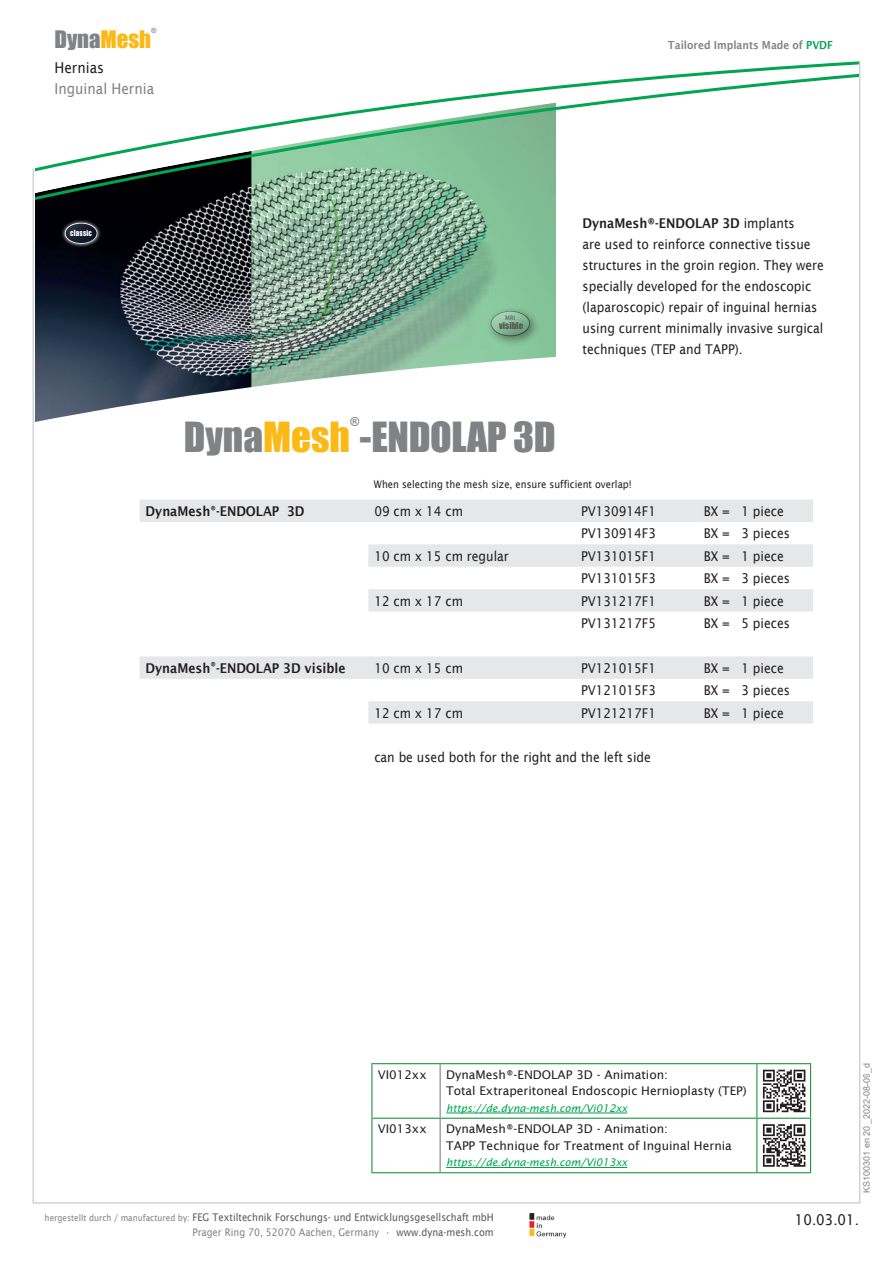
<style>
.page{position:relative;width:893px;height:1263px;background:#fff}
.page>*{position:absolute;margin:0;border:0;box-sizing:border-box;transform-origin:0 0}
.t1{font:38.1px "Impact";color:#808285}
.t2{font:22.2px "Impact";color:#808285}
.t3{font:15px "Lucida Sans";color:#231f20;scale:.9 1}
.t4{font:15px "Lucida Sans";color:#808285;scale:.9 1}
.t5{font:13.5px/21px "Lucida Sans";color:#231f20;scale:.9 1}
.t6{font:600 13.5px "Lucida Sans";color:#231f20;scale:.9 1}
.t7{font:12px/16.5px "Lucida Sans";color:#231f20}
.t8{font:12px "Impact";color:#808285}
.t9{font:600 11.1px "Lucida Sans";color:#808285;scale:.9 1}
.t10{font:10.5px/15px "Lucida Sans";color:#57585a;text-align:right;scale:.9 1}
.t11{font:italic 10.5px "Lucida Sans";color:#00a54f}
.t12{font:10.5px "Lucida Sans";color:#231f20;scale:.9 1}
.t13{font:9px "Arial";color:#808285}
.t14{font:8.7px "Impact";color:#57585a}
.t15{font:7.65px "Impact";letter-spacing:.025em;color:#fff;scale:.9 1}
.t16{font:7.05px "Impact";color:#808285}
.t17{font:6.15px "Lucida Sans";color:#57585a;scale:.9 1}
.s1{color:#fcb814}
.s2{color:#00a54f}
.s3{font-weight:600}
.s4{font-size:9px;color:#808285}
.s5{color:#808285}
</style>
<div class="page">
<img style="left:35px;top:203px;width:521px;height:148px">
<hr style="left:371px;top:1063px;width:69px;height:1px;background:#229445">
<hr style="left:371px;top:1064px;width:1px;height:54px;background:#229445">
<hr style="left:440px;top:1063px;width:317px;height:1px;background:#229445">
<hr style="left:757px;top:1063px;width:54px;height:1px;background:#229445">
<hr style="left:756px;top:1064px;width:1px;height:54px;background:#229445">
<hr style="left:810px;top:1064px;width:1px;height:54px;background:#229445">
<hr style="left:371px;top:1118px;width:69px;height:1px;background:#229445">
<hr style="left:371px;top:1119px;width:1px;height:53px;background:#229445">
<hr style="left:440px;top:1118px;width:317px;height:1px;background:#229445">
<hr style="left:757px;top:1118px;width:54px;height:1px;background:#229445">
<hr style="left:756px;top:1119px;width:1px;height:53px;background:#229445">
<hr style="left:810px;top:1119px;width:1px;height:53px;background:#229445">
<hr style="left:371px;top:1172px;width:69px;height:1px;background:#229445">
<hr style="left:440px;top:1172px;width:317px;height:1px;background:#229445">
<hr style="left:757px;top:1172px;width:54px;height:1px;background:#229445">
<hr style="left:440px;top:1064px;width:1px;height:54px;background:#808285">
<hr style="left:440px;top:1119px;width:1px;height:53px;background:#808285">
<hr style="left:446px;top:1113px;width:181px;height:1px;background:#00a54f">
<svg style="left:763px;top:1070px;width:42px;height:42px"></svg>
<hr style="left:446px;top:1167px;width:181px;height:1px;background:#00a54f">
<svg style="left:763px;top:1124px;width:42px;height:43px"></svg>
<svg style="left:35px;top:351px;width:521px;height:71px"></svg>
<div style="left:486px;top:306px;width:55px;height:42px;background:#231f20;opacity:.47"></div>
<div style="left:488px;top:308px;width:42px;height:29px;background:#231f20;opacity:.75"></div>
<div style="left:61px;top:219px;width:40px;height:28px;background:#fff;opacity:.75"></div>
<div style="left:62px;top:220px;width:36px;height:24px;background:#231f20;opacity:.75"></div>
<svg style="left:35px;top:174px;width:521px;height:29px;background:#5f7f6c"></svg>
<svg style="left:35px;top:61px;width:825px;height:113px"></svg>
<hr style="left:33px;top:168px;width:1px;height:1034px;background:#d1d2d4">
<hr style="left:33px;top:1202px;width:827px;height:2px;background:#d1d2d4">
<hr style="left:859px;top:62px;width:1px;height:1140px;background:#d1d2d4">
<svg style="left:529px;top:1213px;width:1px;height:24px"></svg>
<img style="left:530px;top:1213px;width:37px;height:25px">
<svg style="left:140px;top:499px;width:673px;height:225px"></svg>
<svg style="left:368px;top:499px;width:445px;height:113px;fill:#e6e7e9"></svg>
<p class="t16" style="left:151px;top:25px;width:7px">®</p>
<h2 class="t2" style="left:55px;top:22px;width:98px">Dyna<span class="s1">Mesh</span></h2>
<p class="t9" style="left:668px;top:38px;width:185px">Tailored Implants Made of <span class="s2">PVDF</span></p>
<p class="t3" style="left:55px;top:59px;width:57px">Hernias</p>
<p class="t4" style="left:55px;top:80px;width:112px">Inguinal Hernia</p>
<p class="t15" style="left:70px;top:227px;width:26px">classic</p>
<p class="t17" style="left:505px;top:314px;width:13px">MRI</p>
<p class="t14" style="left:499px;top:318px;width:26px">visible</p>
<p class="t8" style="left:350px;top:412px;width:11px">®</p>
<h1 class="t1" style="left:184px;top:408px;width:373px">Dyna<span class="s1">Mesh</span> -ENDOLAP 3D</h1>
<p class="t5" style="left:583px;top:213px;width:270px"><span class="s3">DynaMesh®-ENDOLAP 3D</span> implants<br>are used to reinforce connective tissue structures in the groin region. They were specially developed for the endoscopic (laparoscopic) repair of inguinal hernias using current minimally invasive surgical techniques (TEP and TAPP).</p>
<p class="t12" style="left:374px;top:478px;width:288px">When selecting the mesh size, ensure sufficient overlap!</p>
<p class="t6" style="left:146px;top:503px;width:178px">DynaMesh<sup>®</sup>-ENDOLAP 3D</p>
<p class="t5" style="left:374px;top:501px;width:100px">09 cm x 14 cm</p>
<p class="t5" style="left:581px;top:501px;width:85px">PV130914F1</p>
<p class="t5" style="left:704px;top:501px;width:90px">BX = 1 piece</p>
<p class="t5" style="left:581px;top:523px;width:85px">PV130914F3</p>
<p class="t5" style="left:704px;top:523px;width:97px">BX = 3 pieces</p>
<p class="t5" style="left:374px;top:545px;width:151px">10 cm x 15 cm regular</p>
<p class="t5" style="left:581px;top:545px;width:85px">PV131015F1</p>
<p class="t5" style="left:704px;top:545px;width:90px">BX = 1 piece</p>
<p class="t5" style="left:581px;top:568px;width:85px">PV131015F3</p>
<p class="t5" style="left:704px;top:568px;width:97px">BX = 3 pieces</p>
<p class="t5" style="left:374px;top:590px;width:100px">12 cm x 17 cm</p>
<p class="t5" style="left:581px;top:590px;width:85px">PV131217F1</p>
<p class="t5" style="left:704px;top:590px;width:90px">BX = 1 piece</p>
<p class="t5" style="left:581px;top:613px;width:85px">PV131217F5</p>
<p class="t5" style="left:704px;top:613px;width:97px">BX = 5 pieces</p>
<p class="t6" style="left:146px;top:660px;width:224px">DynaMesh<sup>®</sup>-ENDOLAP 3D visible</p>
<p class="t5" style="left:374px;top:657px;width:100px">10 cm x 15 cm</p>
<p class="t5" style="left:581px;top:657px;width:85px">PV121015F1</p>
<p class="t5" style="left:704px;top:657px;width:90px">BX = 1 piece</p>
<p class="t5" style="left:581px;top:680px;width:85px">PV121015F3</p>
<p class="t5" style="left:704px;top:680px;width:97px">BX = 3 pieces</p>
<p class="t5" style="left:374px;top:702px;width:100px">12 cm x 17 cm</p>
<p class="t5" style="left:581px;top:702px;width:85px">PV121217F1</p>
<p class="t5" style="left:704px;top:702px;width:90px">BX = 1 piece</p>
<p class="t5" style="left:374px;top:747px;width:309px">can be used both for the right and the left side</p>
<p class="t7" style="left:378px;top:1066px;width:50px">VI012xx</p>
<p class="t7" style="left:446px;top:1066px;width:302px">DynaMesh®-ENDOLAP 3D - Animation:<br>Total Extraperitoneal Endoscopic Hernioplasty (TEP)</p>
<p class="t11" style="left:446px;top:1102px;width:183px">https://de.dyna-mesh.com/Vi012xx</p>
<p class="t7" style="left:378px;top:1121px;width:50px">VI013xx</p>
<p class="t7" style="left:446px;top:1121px;width:287px">DynaMesh®-ENDOLAP 3D - Animation:<br>TAPP Technique for Treatment of Inguinal Hernia</p>
<p class="t11" style="left:446px;top:1157px;width:183px">https://de.dyna-mesh.com/Vi013xx</p>
<p class="t13" style="left:860px;top:1068px;width:7px;rotate:-90deg">d</p>
<p class="t13" style="left:860px;top:1193px;width:131px;rotate:-90deg">KS100301 en01 _2022-08-09_1</p>
<p class="t13" style="left:860px;top:1136px;width:12px;rotate:-90deg">20</p>
<p class="t10" style="left:45px;top:1209px;width:501px"><span class="s4">hergestellt durch / manufactured by:</span> FEG Textiltechnik Forschungs- und Entwicklungsgesellschaft mbH<br><span class="s5">Prager Ring 70, 52070 Aachen, Germany •</span> www.dyna-mesh.com</p>
<p class="t3" style="left:795px;top:1211px;width:73px">10.03.01.</p>
</div>
